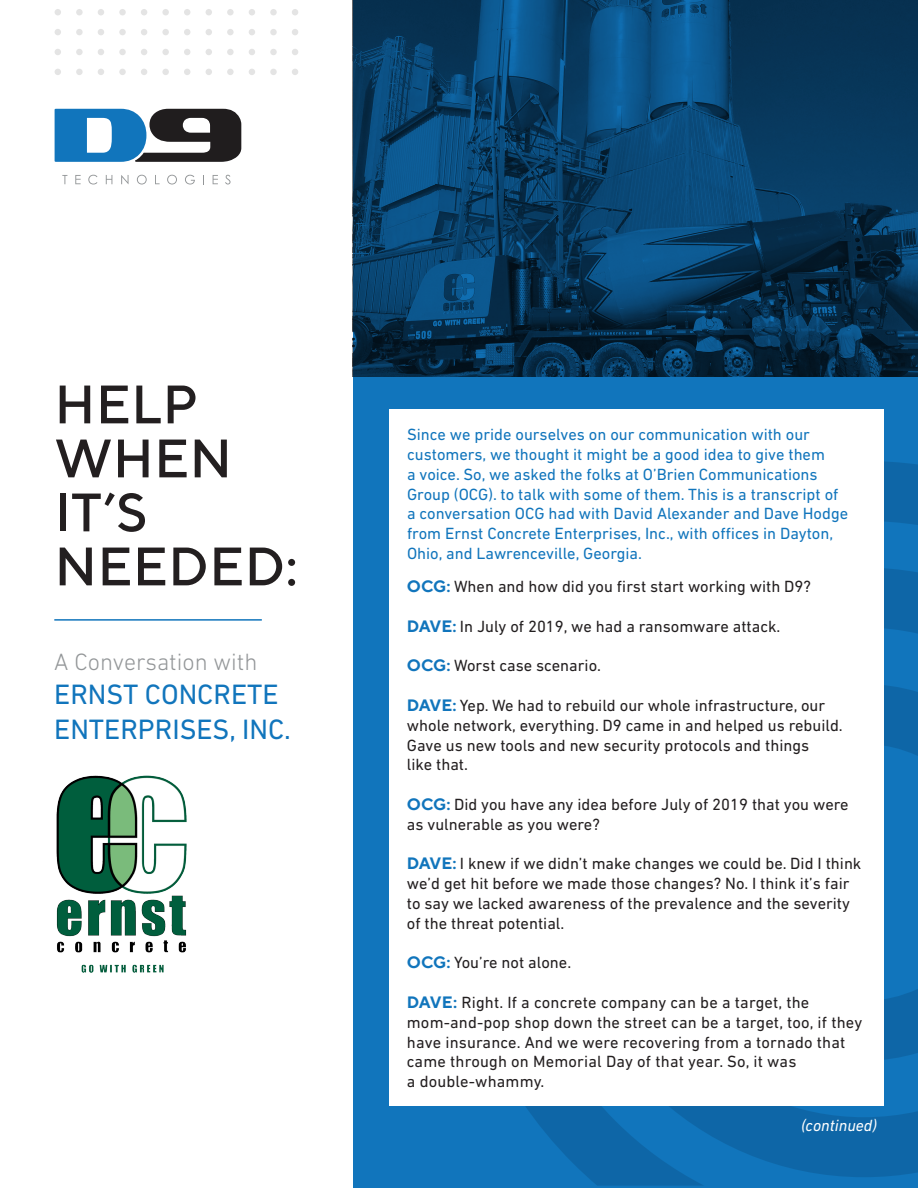
<style>
.page{position:relative;width:918px;height:1188px;background:#fff}
.page>*{position:absolute;margin:0;border:0;box-sizing:border-box;transform-origin:0 0}
.t1{font:500 54px/54px "TT Norms";color:#231f20}
.t2{font:28.5px/34.2px "DIN Next LT Pro";color:#1175bc}
.t3{font:300 24px "DIN Next LT Pro";color:#939698}
.D9_Black_Body_Text{font:16.5px/19.8px "DIN Next LT Pro";color:#231f20}
.Intro_BLue{font:16.5px/19.8px "DIN Next LT Pro";color:#1175bc}
.t4{font:italic 16.5px "DIN Next LT Pro";color:#fff}
.s1{font-family:"TT Norms";font-weight:700;color:#1175bc}
</style>
<div class="page">
<svg style="left:55px;top:69px;width:6px;height:6px"></svg>
<div style="left:76px;top:69px;width:7px;height:6px;background:#e4e4e4;border-radius:50%"></div>
<svg style="left:98px;top:69px;width:6px;height:6px"></svg>
<div style="left:119px;top:69px;width:7px;height:6px;background:#e4e4e4;border-radius:50%"></div>
<svg style="left:141px;top:69px;width:6px;height:6px"></svg>
<div style="left:162px;top:69px;width:7px;height:6px;background:#e4e4e4;border-radius:50%"></div>
<svg style="left:184px;top:69px;width:6px;height:6px"></svg>
<svg style="left:206px;top:69px;width:6px;height:6px"></svg>
<div style="left:227px;top:69px;width:7px;height:6px;background:#e4e4e4;border-radius:50%"></div>
<svg style="left:249px;top:69px;width:6px;height:6px"></svg>
<div style="left:270px;top:69px;width:7px;height:6px;background:#e4e4e4;border-radius:50%"></div>
<svg style="left:292px;top:69px;width:6px;height:6px"></svg>
<svg style="left:55px;top:49px;width:6px;height:6px"></svg>
<div style="left:76px;top:49px;width:7px;height:6px;background:#e4e4e4;border-radius:50%"></div>
<svg style="left:98px;top:49px;width:6px;height:6px"></svg>
<div style="left:119px;top:49px;width:7px;height:6px;background:#e4e4e4;border-radius:50%"></div>
<svg style="left:141px;top:49px;width:6px;height:6px"></svg>
<div style="left:162px;top:49px;width:7px;height:6px;background:#e4e4e4;border-radius:50%"></div>
<svg style="left:184px;top:49px;width:6px;height:6px"></svg>
<svg style="left:206px;top:49px;width:6px;height:6px"></svg>
<div style="left:227px;top:49px;width:7px;height:6px;background:#e4e4e4;border-radius:50%"></div>
<svg style="left:249px;top:49px;width:6px;height:6px"></svg>
<div style="left:270px;top:49px;width:7px;height:6px;background:#e4e4e4;border-radius:50%"></div>
<svg style="left:292px;top:49px;width:6px;height:6px"></svg>
<svg style="left:55px;top:29px;width:6px;height:6px"></svg>
<div style="left:76px;top:29px;width:7px;height:6px;background:#e4e4e4;border-radius:50%"></div>
<svg style="left:98px;top:29px;width:6px;height:6px"></svg>
<div style="left:119px;top:29px;width:7px;height:6px;background:#e4e4e4;border-radius:50%"></div>
<svg style="left:141px;top:29px;width:6px;height:6px"></svg>
<div style="left:162px;top:29px;width:7px;height:6px;background:#e4e4e4;border-radius:50%"></div>
<svg style="left:184px;top:29px;width:6px;height:6px"></svg>
<svg style="left:206px;top:29px;width:6px;height:6px"></svg>
<div style="left:227px;top:29px;width:7px;height:6px;background:#e4e4e4;border-radius:50%"></div>
<svg style="left:249px;top:29px;width:6px;height:6px"></svg>
<div style="left:270px;top:29px;width:7px;height:6px;background:#e4e4e4;border-radius:50%"></div>
<svg style="left:292px;top:29px;width:6px;height:6px"></svg>
<svg style="left:55px;top:9px;width:6px;height:6px"></svg>
<div style="left:76px;top:9px;width:7px;height:6px;background:#e4e4e4;border-radius:50%"></div>
<svg style="left:98px;top:9px;width:6px;height:6px"></svg>
<div style="left:119px;top:9px;width:7px;height:6px;background:#e4e4e4;border-radius:50%"></div>
<svg style="left:141px;top:9px;width:6px;height:6px"></svg>
<div style="left:162px;top:9px;width:7px;height:6px;background:#e4e4e4;border-radius:50%"></div>
<svg style="left:184px;top:9px;width:6px;height:6px"></svg>
<svg style="left:206px;top:9px;width:6px;height:6px"></svg>
<div style="left:227px;top:9px;width:7px;height:6px;background:#e4e4e4;border-radius:50%"></div>
<svg style="left:249px;top:9px;width:6px;height:6px"></svg>
<div style="left:270px;top:9px;width:7px;height:6px;background:#e4e4e4;border-radius:50%"></div>
<svg style="left:292px;top:9px;width:6px;height:6px"></svg>
<svg style="left:55px;top:109px;width:186px;height:53px"></svg>
<svg style="left:62px;top:175px;width:5px;height:9px"></svg>
<svg style="left:75px;top:175px;width:6px;height:9px"></svg>
<svg style="left:88px;top:175px;width:9px;height:9px"></svg>
<svg style="left:106px;top:175px;width:6px;height:9px"></svg>
<svg style="left:121px;top:175px;width:8px;height:9px"></svg>
<svg style="left:137px;top:175px;width:10px;height:9px"></svg>
<svg style="left:155px;top:175px;width:5px;height:9px"></svg>
<svg style="left:167px;top:175px;width:10px;height:9px"></svg>
<svg style="left:185px;top:175px;width:10px;height:9px"></svg>
<svg style="left:213px;top:175px;width:5px;height:9px"></svg>
<svg style="left:225px;top:175px;width:6px;height:9px"></svg>
<hr style="left:54px;top:619px;width:208px;height:2px;background:#1175bc">
<div style="left:353px;top:0;width:565px;height:1188px;background:#1175bc"></div>
<svg style="left:525px;top:461px;width:393px;height:725px"></svg>
<svg style="left:559px;top:568px;width:359px;height:609px;fill:#0e66a7"></svg>
<svg style="left:884px;top:684px;width:34px;height:377px"></svg>
<div style="left:390px;top:410px;width:494px;height:696px;background:#fff"></div>
<img style="left:353px;top:0;width:565px;height:377px">
<img style="left:56px;top:775px;width:131px;height:198px">
<p class="t1" style="left:54px;top:376px;width:245px">HELP<br>WHEN<br>IT’S<br>NEEDED:</p>
<p class="t3" style="left:54px;top:648px;width:205px">A Conversation with</p>
<p class="t2" style="left:54px;top:677px;width:238px">ERNST CONCRETE<br>ENTERPRISES, INC.</p>
<p class="Intro_BLue" style="left:407px;top:425px;width:443px">Since we pride ourselves on our communication with our customers, we thought it might be a good idea to give them<br>a voice. So, we asked the folks at O’Brien Communications Group (OCG). to talk with some of them. This is a transcript of a conversation OCG had with David Alexander and Dave Hodge from Ernst Concrete Enterprises, Inc., with offices in Dayton, Ohio, and Lawrenceville, Georgia.</p>
<p class="D9_Black_Body_Text" style="left:407px;top:576px;width:406px"><span class="s1">OCG:</span> When and how did you first start working with D9?</p>
<p class="D9_Black_Body_Text" style="left:407px;top:616px;width:375px"><span class="s1">DAVE:</span> In July of 2019, we had a ransomware attack.</p>
<p class="D9_Black_Body_Text" style="left:407px;top:656px;width:196px"><span class="s1">OCG:</span> Worst case scenario.</p>
<p class="D9_Black_Body_Text" style="left:407px;top:695px;width:437px"><span class="s1">DAVE:</span> Yep. We had to rebuild our whole infrastructure, our whole network, everything. D9 came in and helped us rebuild.<br>Gave us new tools and new security protocols and things<br>like that.</p>
<p class="D9_Black_Body_Text" style="left:407px;top:794px;width:443px"><span class="s1">OCG:</span> Did you have any idea before July of 2019 that you were as vulnerable as you were?</p>
<p class="D9_Black_Body_Text" style="left:407px;top:854px;width:456px"><span class="s1">DAVE:</span> I knew if we didn’t make changes we could be. Did I think we’d get hit before we made those changes? No. I think it’s fair to say we lacked awareness of the prevalence and the severity of the threat potential.</p>
<p class="D9_Black_Body_Text" style="left:407px;top:953px;width:166px"><span class="s1">OCG:</span> You’re not alone.</p>
<p class="D9_Black_Body_Text" style="left:407px;top:992px;width:457px"><span class="s1">DAVE:</span> Right. If a concrete company can be a target, the mom-and-pop shop down the street can be a target, too, if they have insurance. And we were recovering from a tornado that came through on Memorial Day of that year. So, it was<br>a double-whammy.</p>
<p class="t4" style="left:801px;top:1116px;width:77px">(continued)</p>
</div>
